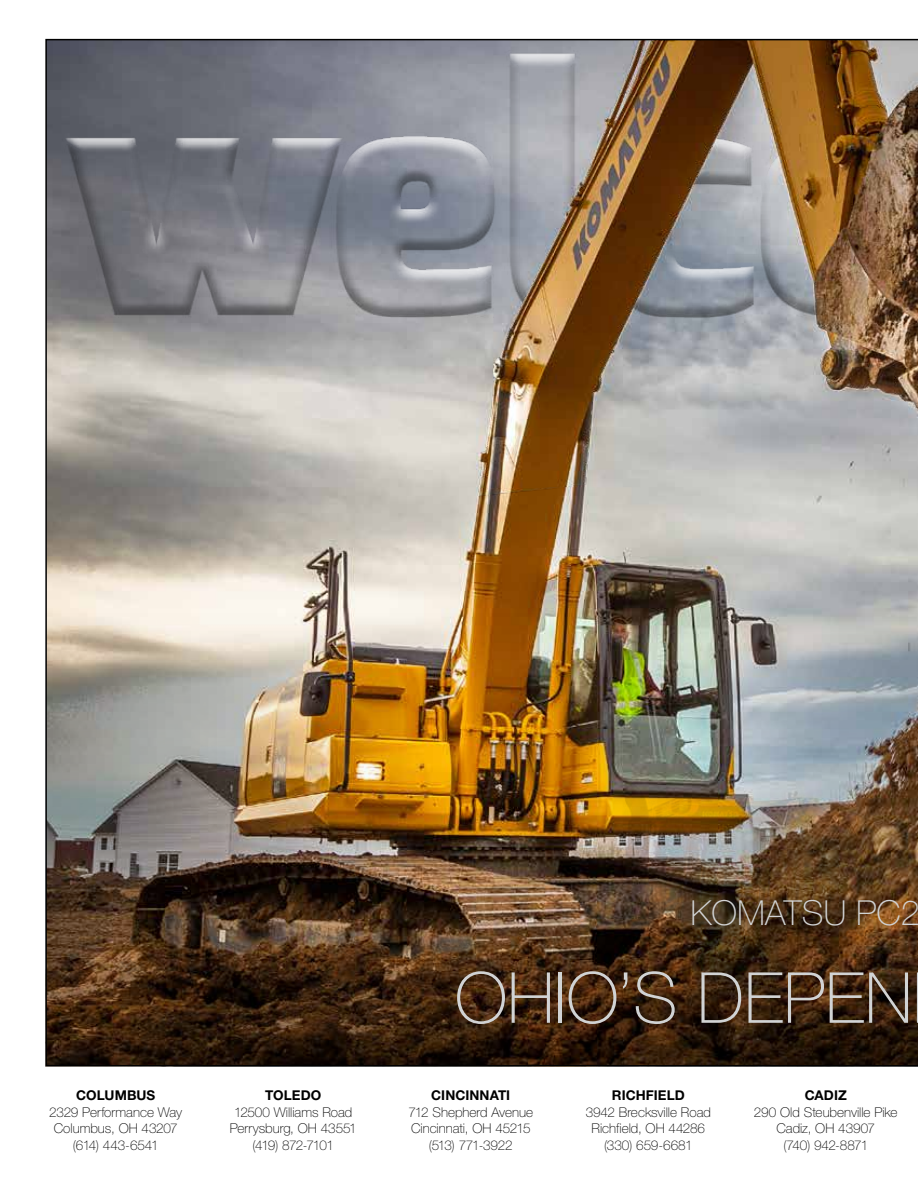
<style>
.page{position:relative;width:918px;height:1188px;background:#fff}
.page>*{position:absolute;margin:0;border:0;box-sizing:border-box;transform-origin:0 0}
.t1{font:100 70.5px "Helvetica Neue LT Std";color:#d1d3d4}
.t2{font:100 34.5px "Helvetica Neue LT Std";color:#d1d3d4}
.t3{font:100 13.5px/16.5px "Helvetica Neue LT Std";letter-spacing:-.005em;color:#000;text-align:center}
.t4{font:700 13.5px "Helvetica Neue LT Std";letter-spacing:.005em;color:#000}
</style>
<div class="page">
<img style="left:45px;top:396px;width:873px;height:215px">
<img style="left:45px;top:38px;width:873px;height:358px">
<img style="left:45px;top:611px;width:873px;height:455px">
<img style="left:179px;top:41px;width:739px;height:512px">
<p class="t4" style="left:76px;top:1087px;width:81px">COLUMBUS</p>
<p class="t3" style="left:49px;top:1104px;width:134px">2329 Performance Way<br>Columbus, OH 43207 (614) 443-6541</p>
<p class="t4" style="left:265px;top:1087px;width:58px">TOLEDO</p>
<p class="t3" style="left:230px;top:1104px;width:129px">12500 Williams Road<br>Perrysburg, OH 43551 (419) 872-7101</p>
<h2 class="t2" style="left:690px;top:893px;width:231px">KOMATSU PC2</h2>
<h1 class="t1" style="left:455px;top:957px;width:459px">OHIO’S DEPEN</h1>
<p class="t4" style="left:431px;top:1087px;width:81px">CINCINNATI</p>
<p class="t3" style="left:408px;top:1104px;width:126px">712 Shepherd Avenue<br>Cincinnati, OH 45215 (513) 771-3922</p>
<p class="t4" style="left:612px;top:1087px;width:74px">RICHFIELD</p>
<p class="t3" style="left:586px;top:1104px;width:127px">3942 Brecksville Road<br>Richfield, OH 44286 (330) 659-6681</p>
<p class="t4" style="left:805px;top:1087px;width:44px">CADIZ</p>
<p class="t3" style="left:754px;top:1104px;width:145px">290 Old Steubenville Pike<br>Cadiz, OH 43907<br>(740) 942-8871</p>
</div>
